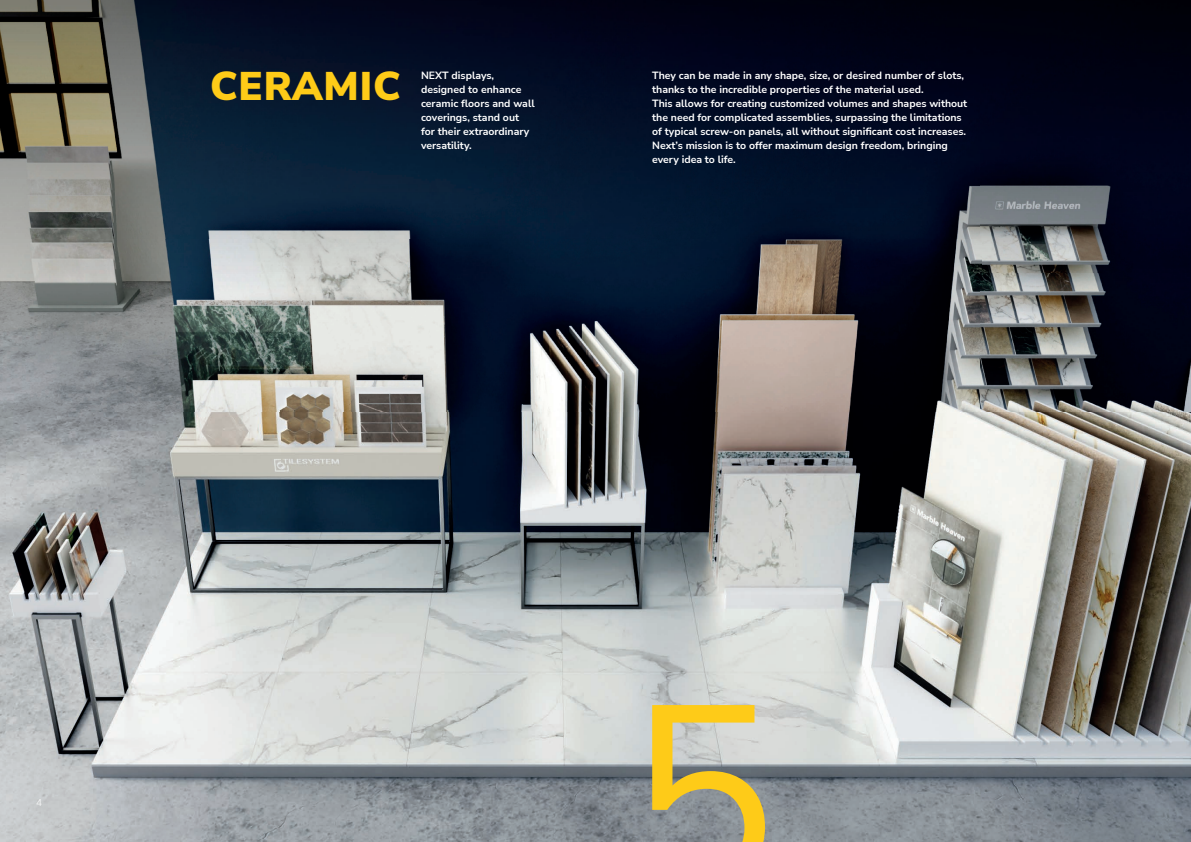
<style>
.page{position:relative;width:1191px;height:842px;background:#fff}
.page>*{position:absolute;margin:0;border:0;box-sizing:border-box;transform-origin:0 0}
.t1{font:250px "Nunito Sans";color:#fecb18}
.t2{font:900 40px "Nunito Sans";letter-spacing:.02em;color:#fecb18}
.t3{font:700 10.5px/14px "Nunito Sans";color:#fff}
.t4{font:300 10px "Nunito Sans";color:#fff}
</style>
<div class="page">
<img style="left:0;top:0;width:1191px;height:842px">
<h2 class="t2" style="left:210px;top:58px;width:192px">CERAMIC</h2>
<p class="t3" style="left:421px;top:68px;width:115px">NEXT displays, designed to enhance ceramic floors and wall coverings, stand out for their extraordinary versatility.</p>
<p class="t3" style="left:652px;top:68px;width:317px">They can be made in any shape, size, or desired number of slots, thanks to the incredible properties of the material used.<br>This allows for creating customized volumes and shapes without the need for complicated assemblies, surpassing the limitations of typical screw-on panels, all without significant cost increases.<br>Next’s mission is to offer maximum design freedom, bringing every idea to life.</p>
<p class="t4" style="left:36px;top:796px;width:7px">4</p>
<h1 class="t1" style="left:626px;top:620px;width:151px">5</h1>
</div>
